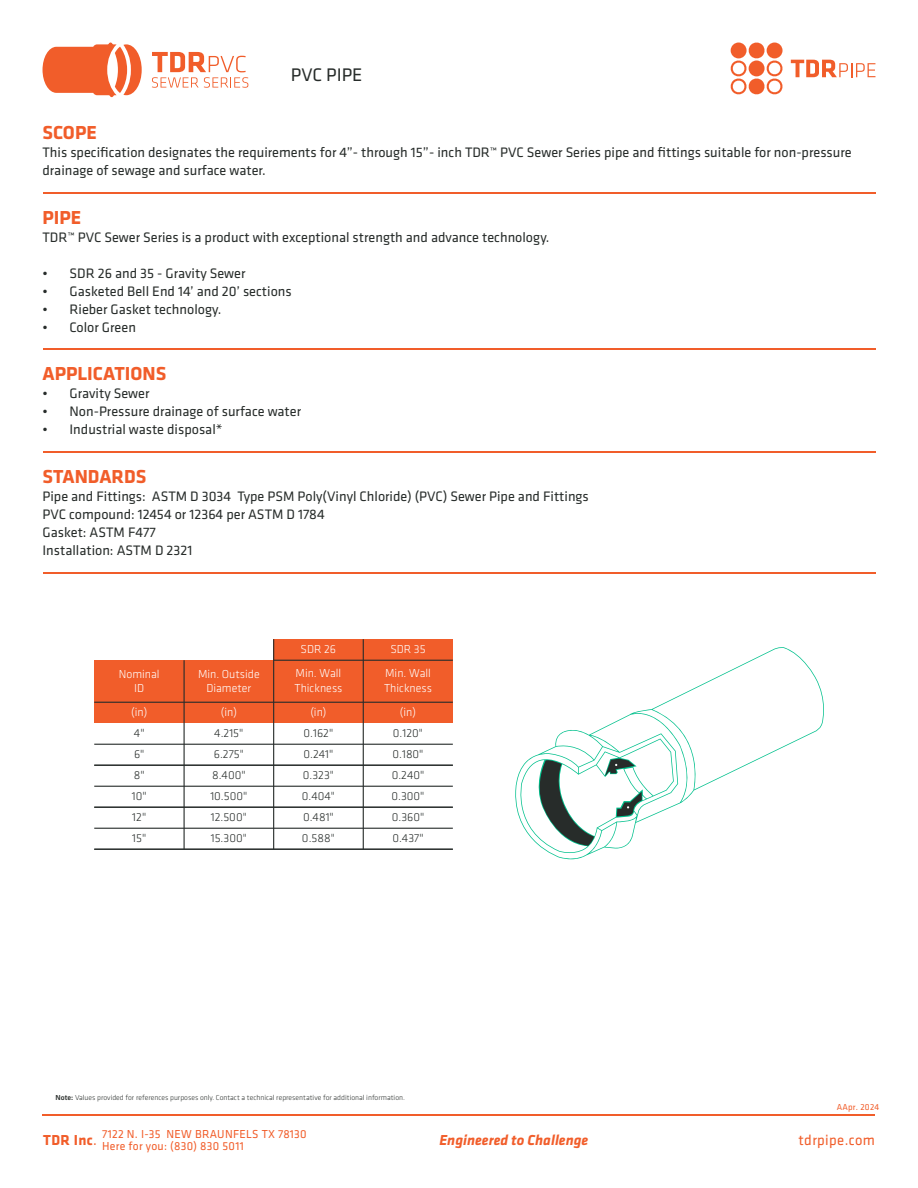
<style>
.page{position:relative;width:918px;height:1188px;background:#fff}
.page>*{position:absolute;margin:0;border:0;box-sizing:border-box;transform-origin:0 0}
.t1{font:700 19.5px "Klavika";color:#f15d2a}
.t2{font:18.9px "Klavika";color:#272c2a}
.t3{font:italic 700 15px "Klavika";color:#f15d2a}
.t4{font:15px "Klavika";letter-spacing:.025em;color:#f15d2a}
.t5{font:700 15px "Klavika";letter-spacing:.025em;color:#f15d2a}
.t6{font:14.25px/18px "Klavika";color:#272c2a}
.t7{font:300 12px/21px "Klavika";color:#272c2a;text-align:center}
.t8{font:300 12px/14.2px "Klavika";color:#fff;text-align:center}
.t9{font:12px/12.6px "Klavika";letter-spacing:.025em;color:#f15d2a}
.t10{font:9px "Klavika";letter-spacing:.025em;color:#f15d2a}
.t11{font:300 7.5px "Klavika";color:#2f3331}
.s1{color:#fff}
.s2{color:#2a312f}
.s3{font-weight:500}
.s4{font-weight:400}
</style>
<div class="page">
<svg style="left:791px;top:60px;width:84px;height:17px"></svg>
<svg style="left:730px;top:42px;width:53px;height:53px"></svg>
<hr style="left:43px;top:192px;width:832px;height:1px;background:#f15d2a">
<hr style="left:43px;top:348px;width:832px;height:2px;background:#f15d2a">
<hr style="left:43px;top:572px;width:832px;height:2px;background:#f15d2a">
<hr style="left:43px;top:451px;width:832px;height:2px;background:#f15d2a">
<div style="left:274px;top:639px;width:179px;height:25px;background:#f15d2a"></div>
<div style="left:94px;top:660px;width:359px;height:63px;background:#f15d2a"></div>
<hr style="left:94px;top:702px;width:359px;height:1px;background:#272c2a">
<hr style="left:274px;top:660px;width:179px;height:1px;background:#272c2a">
<hr style="left:94px;top:744px;width:359px;height:1px;background:#272c2a">
<hr style="left:94px;top:765px;width:359px;height:1px;background:#272c2a">
<hr style="left:94px;top:786px;width:359px;height:1px;background:#272c2a">
<hr style="left:94px;top:807px;width:359px;height:1px;background:#272c2a">
<hr style="left:94px;top:828px;width:359px;height:1px;background:#272c2a">
<hr style="left:94px;top:849px;width:359px;height:1px;background:#272c2a">
<hr style="left:184px;top:660px;width:1px;height:189px;background:#272c2a">
<hr style="left:273px;top:639px;width:1px;height:210px;background:#272c2a">
<hr style="left:363px;top:639px;width:1px;height:210px;background:#272c2a">
<svg style="left:515px;top:647px;width:309px;height:213px"></svg>
<svg style="left:534px;top:759px;width:60px;height:87px"></svg>
<svg style="left:605px;top:759px;width:30px;height:17px"></svg>
<svg style="left:617px;top:792px;width:25px;height:24px"></svg>
<svg style="left:43px;top:43px;width:99px;height:54px"></svg>
<svg style="left:152px;top:52px;width:96px;height:36px"></svg>
<hr style="left:42px;top:1114px;width:833px;height:2px;background:#f15d2a">
<h2 class="t2" style="left:291px;top:62px;width:73px">PVC PIPE</h2>
<h1 class="t1" style="left:43px;top:118px;width:56px">SCOPE</h1>
<p class="t6" style="left:43px;top:143px;width:811px">This specification designates the requirements for 4”- through 15”- inch TDR™ PVC Sewer Series pipe and fittings suitable for non-pressure drainage of sewage and surface water.</p>
<h1 class="t1" style="left:43px;top:203px;width:40px">PIPE</h1>
<p class="t6" style="left:43px;top:228px;width:509px">TDR™ PVC Sewer Series is a product with exceptional strength and advance technology.</p>
<p class="t6" style="left:43px;top:264px;width:204px">• SDR 26 and 35 - Gravity Sewer</p>
<p class="t6" style="left:43px;top:282px;width:251px">• Gasketed Bell End 14’ and 20’ sections</p>
<p class="t6" style="left:43px;top:300px;width:180px">• Rieber Gasket technology.</p>
<p class="t6" style="left:43px;top:318px;width:95px">• Color Green</p>
<h1 class="t1" style="left:43px;top:360px;width:125px">APPLICATIONS</h1>
<p class="t6" style="left:43px;top:384px;width:108px">• Gravity Sewer</p>
<p class="t6" style="left:43px;top:402px;width:260px">• Non-Pressure drainage of surface water</p>
<p class="t6" style="left:43px;top:420px;width:182px">• Industrial waste disposal*</p>
<h1 class="t1" style="left:43px;top:463px;width:105px">STANDARDS</h1>
<p class="t6" style="left:43px;top:487px;width:548px">Pipe and Fittings: ASTM D 3034 Type PSM Poly(Vinyl Chloride) (PVC) Sewer Pipe and Fittings PVC compound: 12454 or 12364 per ASTM D 1784<br>Gasket: ASTM F477<br>Installation: ASTM D 2321</p>
<p class="t8" style="left:119px;top:666px;width:42px">Nominal<br>ID</p>
<p class="t7" style="left:131px;top:702px;width:18px;text-align:left"><span class="s1">(in)<br></span>4<span class="s2">"<br></span>6<span class="s2">"<br></span>8<span class="s2">"<br></span>10<span class="s2">"<br></span>12<span class="s2">"<br></span>15<span class="s2">"</span></p>
<p class="t8" style="left:198px;top:666px;width:63px">Min. Outside<br>Diameter</p>
<p class="t7" style="left:210px;top:702px;width:38px"><span class="s1">(in)<br></span>4.215<span class="s2">"<br></span>6.275<span class="s2">"<br></span>8.400<span class="s2">"<br></span>10.500<span class="s2">"<br></span>12.500<span class="s2">"<br></span>15.300<span class="s2">"</span></p>
<p class="t8" style="left:301px;top:642px;width:37px">SDR 26</p>
<p class="t8" style="left:390px;top:642px;width:37px">SDR 35</p>
<p class="t8" style="left:295px;top:666px;width:49px;text-align:left">Min. Wall<br>Thickness</p>
<p class="t7" style="left:302px;top:702px;width:35px"><span class="s1">(in)<br></span>0.162<span class="s2">"<br></span>0.241<span class="s2">"<br></span>0.323<span class="s2">"<br></span>0.404<span class="s2">"<br></span>0.481<span class="s2">"<br></span>0.588<span class="s2">"</span></p>
<p class="t8" style="left:384px;top:666px;width:49px;text-align:left">Min. Wall<br>Thickness</p>
<p class="t7" style="left:392px;top:702px;width:35px"><span class="s1">(in)<br></span>0.120<span class="s2">"<br></span>0.180<span class="s2">"<br></span>0.240<span class="s2">"<br></span>0.300<span class="s2">"<br></span>0.360<span class="s2">"<br></span>0.437<span class="s2">"</span></p>
<p class="t11" style="left:56px;top:1093px;width:351px"><span class="s3">Note:</span> Values provided for references purposes only. Contact a technical representative for additional information.</p>
<p class="t10" style="left:837px;top:1101px;width:44px">AApr. 2024</p>
<p class="t9" style="left:102px;top:1127px;width:206px">7122 N. I-35 NEW BRAUNFELS TX 78130<br>Here for you: (830) 830 5011</p>
<p class="t5" style="left:43px;top:1129px;width:55px">TDR Inc<span class="s4">.</span></p>
<p class="t3" style="left:440px;top:1129px;width:150px">Engineered to Challenge</p>
<p class="t4" style="left:799px;top:1130px;width:78px">tdrpipe.com</p>
</div>
